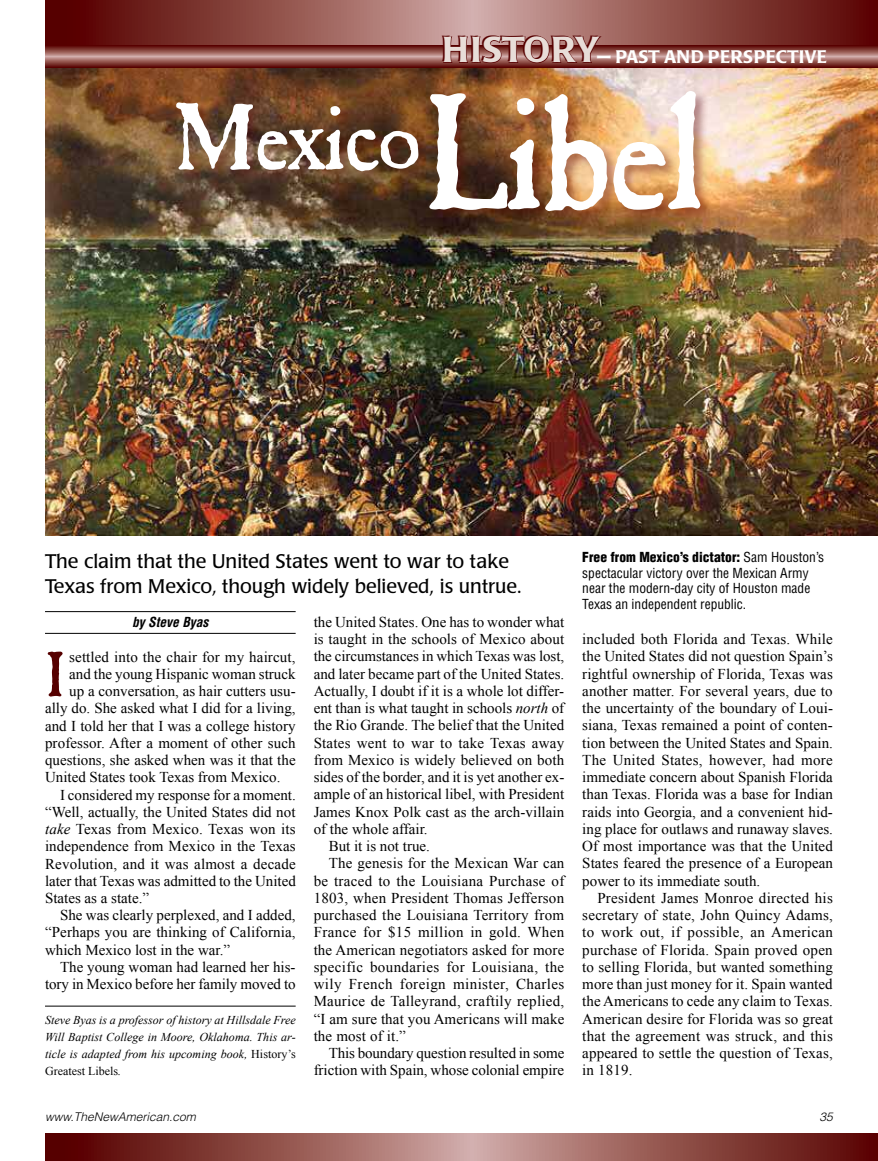
<style>
.page{position:relative;width:878px;height:1161px;background:#fff}
.page>*{position:absolute;margin:0;border:0;box-sizing:border-box;transform-origin:0 0}
.t1{font:91.05px "Caslon Antique";letter-spacing:-.025em;color:#fff}
.t2{font:61.5px "Caslon Antique";color:#560000}
.t3{font:19.5px/25.5px "Poppl Laudatio";color:#000}
.t4{font:500 18px "Poppl Laudatio";color:#fff;scale:1.2 1}
.t5{font:15px/17.2px "Times New Roman";color:#000;text-align:justify}
.t6{font:15px "Times New Roman";letter-spacing:.02em;color:#000}
.t7{font:15px "Times New Roman";letter-spacing:.025em;color:#000}
.t8{font:15px "Times New Roman";letter-spacing:.03em;color:#000}
.t9{font:condensed 13.5px/15.8px "Helvetica";color:#000}
.t10{font:italic 700 condensed 13.5px "Helvetica";color:#000}
.t11{font:italic 12px/17.2px "Times New Roman";letter-spacing:.005em;color:#000;text-align:justify}
.t12{font:italic 300 12px "Helvetica";color:#000}
.s1{font-size:35.7px;color:#560000}
.s2{font-size:159.6px}
.s3{font-weight:900}
.s4{font-style:italic}
.s5{font-style:normal}
</style>
<div class="page">
<hr style="left:45px;top:611px;width:251px;height:1px;background:#000">
<hr style="left:45px;top:633px;width:251px;height:1px;background:#000">
<img style="left:45px;top:68px;width:833px;height:468px">
<hr style="left:45px;top:1006px;width:251px;height:1px;background:#000">
<svg style="left:45px;top:0;width:833px;height:45px;background:#8e4e49"></svg>
<svg style="left:45px;top:1134px;width:833px;height:27px;background:#90514c"></svg>
<svg style="left:45px;top:45px;width:833px;height:23px;background:#8d4c48"></svg>
<svg style="left:442px;top:36px;width:160px;height:27px;background:#965956"></svg>
<div style="left:175px;top:101px;width:258px;height:84px;background:#560000;opacity:.34"></div>
<div style="left:428px;top:90px;width:286px;height:135px;background:#560000;opacity:.42"></div>
<p class="t4" style="left:440px;top:49px;width:323px"><span class="s1">HISTORY</span>— PAST AND PERSPECTIVE</p>
<h1 class="t1" style="left:173px;top:103px;width:535px">Mexico<span class="s2">Libel</span></h1>
<h3 class="t3" style="left:45px;top:550px;width:478px">The claim that the United States went to war to take<br>Texas from Mexico, though widely believed, is untrue.</h3>
<p class="t9" style="left:582px;top:549px;width:243px"><span class="s3">Free from Mexico’s dictator:</span> Sam Houston’s spectacular victory over the Mexican Army near the modern-day city of Houston made Texas an independent republic.</p>
<p class="t5" style="left:313px;top:613px;width:252px">the United States. One has to wonder what</p>
<p class="t5" style="left:313px;top:631px;width:252px">is taught in the schools of Mexico about</p>
<p class="t5" style="left:313px;top:648px;width:252px">the circumstances in which Texas was lost,</p>
<p class="t5" style="left:313px;top:665px;width:252px">and later became part of the United States.</p>
<p class="t5" style="left:313px;top:682px;width:252px">Actually, I doubt if it is a whole lot differ-</p>
<p class="t5" style="left:313px;top:700px;width:252px">ent than is what taught in schools <span class="s4">north</span> of</p>
<p class="t5" style="left:313px;top:717px;width:252px">the Rio Grande. The belief that the United</p>
<p class="t5" style="left:313px;top:734px;width:252px">States went to war to take Texas away</p>
<p class="t5" style="left:313px;top:751px;width:252px">from Mexico is widely believed on both</p>
<p class="t5" style="left:313px;top:769px;width:252px">sides of the border, and it is yet another ex-</p>
<p class="t5" style="left:313px;top:786px;width:252px">ample of an historical libel, with President</p>
<p class="t5" style="left:313px;top:803px;width:252px">James Knox Polk cast as the arch-villain</p>
<p class="t5" style="left:313px;top:820px;width:115px">of the whole affair.</p>
<p class="t5" style="left:328px;top:838px;width:103px">But it is not true.</p>
<p class="t5" style="left:328px;top:855px;width:237px">The genesis for the Mexican War can</p>
<p class="t6" style="left:313px;top:872px;width:252px">be traced to the Louisiana Purchase of</p>
<p class="t5" style="left:313px;top:889px;width:252px">1803, when President Thomas Jefferson</p>
<p class="t6" style="left:313px;top:907px;width:252px">purchased the Louisiana Territory from</p>
<p class="t7" style="left:313px;top:924px;width:252px">France for $15 million in gold. When</p>
<p class="t5" style="left:313px;top:941px;width:252px">the American negotiators asked for more</p>
<p class="t7" style="left:313px;top:959px;width:252px">specific boundaries for Louisiana, the</p>
<p class="t8" style="left:313px;top:976px;width:252px">wily French foreign minister, Charles</p>
<p class="t6" style="left:313px;top:993px;width:252px">Maurice de Talleyrand, craftily replied,</p>
<p class="t5" style="left:313px;top:1010px;width:252px">“I am sure that you Americans will make</p>
<p class="t5" style="left:313px;top:1027px;width:94px">the most of it.”</p>
<p class="t5" style="left:328px;top:1045px;width:237px">This boundary question resulted in some</p>
<p class="t5" style="left:313px;top:1062px;width:252px">friction with Spain, whose colonial empire</p>
<p class="t10" style="left:132px;top:614px;width:80px">by Steve Byas</p>
<p class="t5" style="left:582px;top:631px;width:252px">included both Florida and Texas. While the United States did not question Spain’s rightful ownership of Florida, Texas was another matter. For several years, due to the uncertainty of the boundary of Loui&shy;siana, Texas remained a point of conten&shy;tion between the United States and Spain.<br>The United States, however, had more immediate concern about Spanish Florida than Texas. Florida was a base for Indian raids into Georgia, and a convenient hid&shy;ing place for outlaws and runaway slaves.<br>Of most importance was that the United States feared the presence of a European power to its immediate south.</p>
<p class="t5" style="left:582px;top:889px;width:252px;text-indent:15px">President James Monroe directed his secretary of state, John Quincy Adams, to work out, if possible, an American purchase of Florida. Spain proved open to selling Florida, but wanted something more than just money for it. Spain wanted the Americans to cede any claim to Texas.<br>American desire for Florida was so great that the agreement was struck, and this appeared to settle the question of Texas, in 1819.</p>
<h2 class="t2" style="left:45px;top:651px;width:22px">I</h2>
<p class="t5" style="left:69px;top:648px;width:228px">settled into the chair for my haircut,</p>
<p class="t5" style="left:69px;top:665px;width:228px">and the young Hispanic woman struck</p>
<p class="t5" style="left:69px;top:682px;width:228px">up a conversation, as hair cutters usu-</p>
<p class="t5" style="left:45px;top:700px;width:252px">ally do. She asked what I did for a living,</p>
<p class="t5" style="left:45px;top:717px;width:252px">and I told her that I was a college history</p>
<p class="t5" style="left:45px;top:734px;width:252px">professor. After a moment of other such</p>
<p class="t5" style="left:45px;top:751px;width:252px">questions, she asked when was it that the</p>
<p class="t5" style="left:45px;top:769px;width:237px">United States took Texas from Mexico.</p>
<p class="t5" style="left:60px;top:786px;width:237px">I considered my response for a moment.</p>
<p class="t5" style="left:45px;top:803px;width:252px">“Well, actually, the United States did not</p>
<p class="t5" style="left:45px;top:820px;width:252px"><span class="s4">take</span> Texas from Mexico. Texas won its</p>
<p class="t5" style="left:45px;top:838px;width:252px">independence from Mexico in the Texas</p>
<p class="t5" style="left:45px;top:855px;width:252px">Revolution, and it was almost a decade</p>
<p class="t5" style="left:45px;top:872px;width:252px">later that Texas was admitted to the United</p>
<p class="t5" style="left:45px;top:889px;width:106px">States as a state.”</p>
<p class="t5" style="left:60px;top:907px;width:237px">She was clearly perplexed, and I added,</p>
<p class="t5" style="left:45px;top:924px;width:252px">“Perhaps you are thinking of California,</p>
<p class="t5" style="left:45px;top:941px;width:186px">which Mexico lost in the war.”</p>
<p class="t5" style="left:60px;top:958px;width:237px">The young woman had learned her his-</p>
<p class="t5" style="left:45px;top:976px;width:252px">tory in Mexico before her family moved to</p>
<p class="t11" style="left:45px;top:1011px;width:252px">Steve Byas is a professor of history at Hillsdale Free Will Baptist College in Moore, Oklahoma. This ar&shy;ticle is adapted from his upcoming book, <span class="s5">History’s Greatest Libels</span>.</p>
<p class="t12" style="left:45px;top:1110px;width:154px">www.TheNewAmerican.com</p>
<p class="t12" style="left:819px;top:1110px;width:17px">35</p>
</div>
